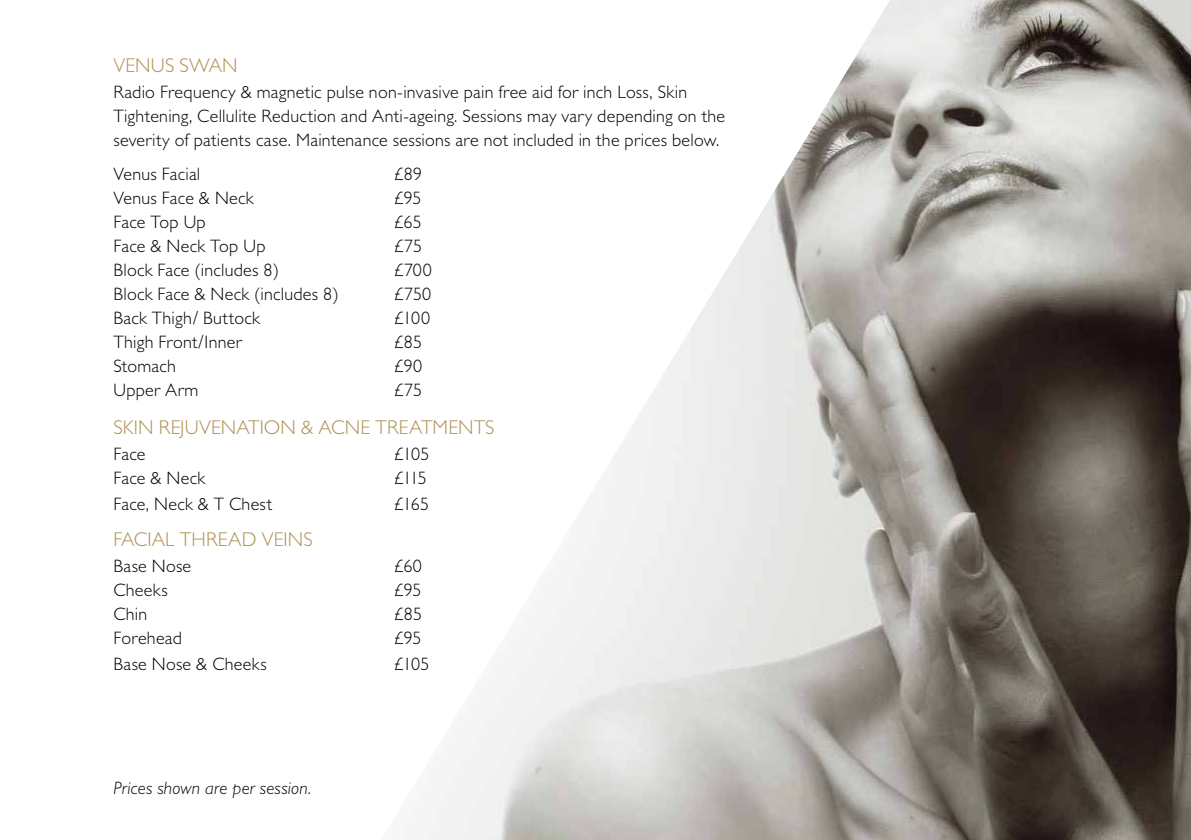
<style>
.page{position:relative;width:1191px;height:840px;background:#fff}
.page>*{position:absolute;margin:0;border:0;box-sizing:border-box;transform-origin:0 0}
.t1{font:300 20px "M Gill Sans";letter-spacing:.005em;color:#ae9255}
.t2{font:300 18px/24px "M Gill Sans";letter-spacing:.015em;color:#000}
.t3{font:italic 300 18px "Gill Sans";letter-spacing:.01em;color:#000}
</style>
<div class="page">
<img style="left:426px;top:0;width:765px;height:839px">
<p class="t1" style="left:113px;top:54px;width:126px">VENUS SWAN</p>
<p class="t2" style="left:113px;top:80px;width:613px">Radio Frequency &amp; magnetic pulse non-invasive pain free aid for inch Loss, Skin<br>Tightening, Cellulite Reduction and Anti-ageing. Sessions may vary depending on the severity of patients case. Maintenance sessions are not included in the prices below.</p>
<p class="t2" style="left:113px;top:162px;width:88px">Venus Facial</p>
<p class="t2" style="left:393px;top:162px;width:30px">£89</p>
<p class="t2" style="left:113px;top:186px;width:142px">Venus Face &amp; Neck</p>
<p class="t2" style="left:393px;top:186px;width:30px">£95</p>
<p class="t2" style="left:113px;top:210px;width:94px">Face Top Up</p>
<p class="t2" style="left:393px;top:210px;width:30px">£65</p>
<p class="t2" style="left:113px;top:234px;width:154px">Face &amp; Neck Top Up</p>
<p class="t2" style="left:393px;top:234px;width:30px">£75</p>
<p class="t2" style="left:113px;top:258px;width:167px">Block Face (includes 8)</p>
<p class="t2" style="left:393px;top:258px;width:40px">£700</p>
<p class="t2" style="left:113px;top:282px;width:227px">Block Face &amp; Neck (includes 8)</p>
<p class="t2" style="left:393px;top:282px;width:39px">£750</p>
<p class="t2" style="left:113px;top:306px;width:148px">Back Thigh/ Buttock</p>
<p class="t2" style="left:393px;top:306px;width:38px">£100</p>
<p class="t2" style="left:113px;top:330px;width:130px">Thigh Front/Inner</p>
<p class="t2" style="left:393px;top:330px;width:30px">£85</p>
<p class="t2" style="left:113px;top:354px;width:64px">Stomach</p>
<p class="t2" style="left:393px;top:354px;width:30px">£90</p>
<p class="t2" style="left:113px;top:378px;width:86px">Upper Arm</p>
<p class="t2" style="left:393px;top:378px;width:30px">£75</p>
<p class="t1" style="left:113px;top:416px;width:383px">SKIN REJUVENATION &amp; ACNE TREATMENTS</p>
<p class="t2" style="left:113px;top:441px;width:34px">Face</p>
<p class="t2" style="left:393px;top:441px;width:38px">£105</p>
<p class="t2" style="left:113px;top:465px;width:93px">Face &amp; Neck</p>
<p class="t2" style="left:393px;top:465px;width:35px">£115</p>
<p class="t2" style="left:113px;top:491px;width:160px">Face, Neck &amp; T Chest</p>
<p class="t2" style="left:393px;top:491px;width:37px">£165</p>
<p class="t1" style="left:113px;top:528px;width:201px">FACIAL THREAD VEINS</p>
<p class="t2" style="left:113px;top:553px;width:79px">Base Nose</p>
<p class="t2" style="left:393px;top:553px;width:30px">£60</p>
<p class="t2" style="left:113px;top:577px;width:56px">Cheeks</p>
<p class="t2" style="left:393px;top:577px;width:30px">£95</p>
<p class="t2" style="left:113px;top:601px;width:35px">Chin</p>
<p class="t2" style="left:393px;top:601px;width:30px">£85</p>
<p class="t2" style="left:113px;top:625px;width:70px">Forehead</p>
<p class="t2" style="left:393px;top:625px;width:30px">£95</p>
<p class="t2" style="left:113px;top:651px;width:155px">Base Nose &amp; Cheeks</p>
<p class="t2" style="left:393px;top:651px;width:38px">£105</p>
<p class="t3" style="left:113px;top:777px;width:199px">Prices shown are per session.</p>
</div>
